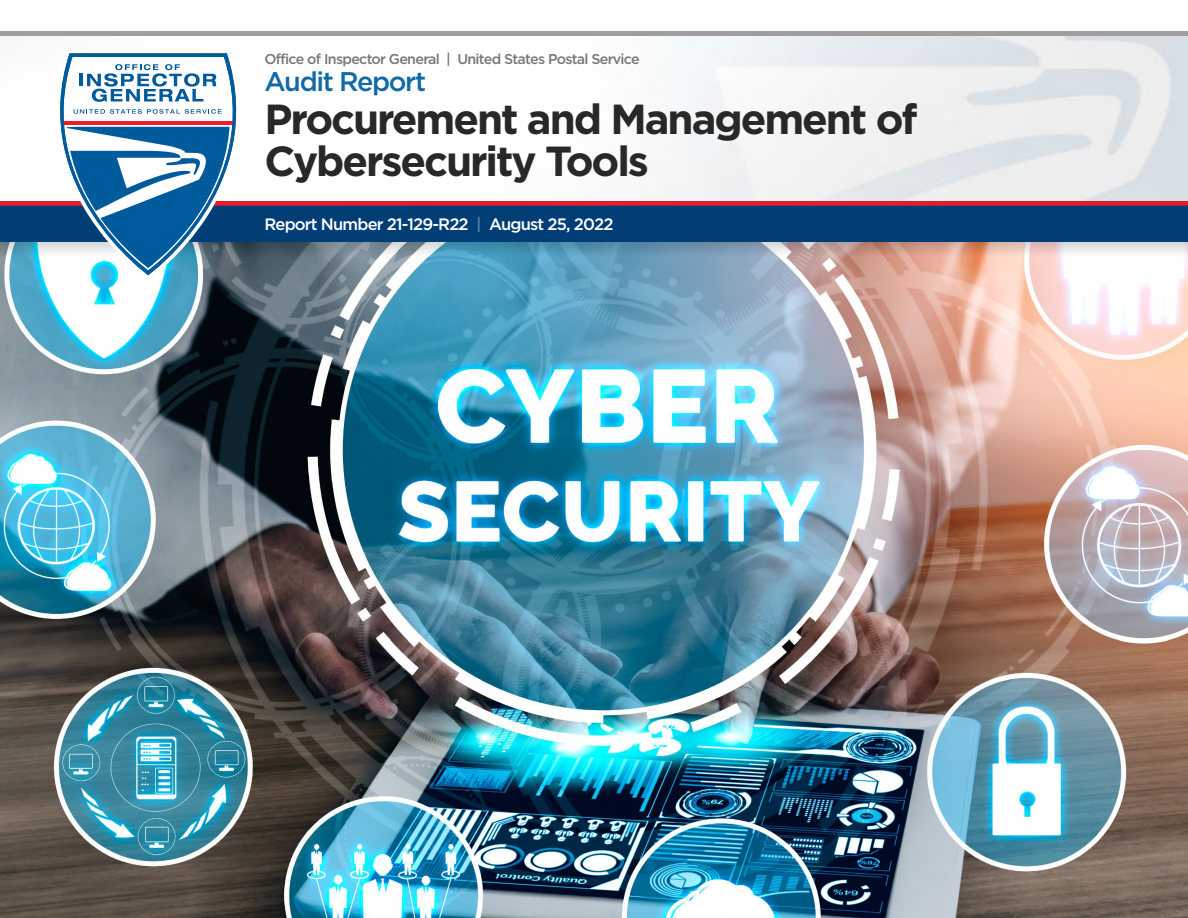
<style>
.page{position:relative;width:1188px;height:918px;background:#fff}
.page>*{position:absolute;margin:0;border:0;box-sizing:border-box;transform-origin:0 0}
.t1{font:700 42px/42px "Gotham";letter-spacing:-.05em;color:#292829}
.t2{font:500 27px "Gotham";letter-spacing:-.05em;color:#1169a6}
.t3{font:500 16.5px "Gotham";letter-spacing:-.05em;color:#fff}
.t4{font:500 14.25px "Gotham";letter-spacing:-.05em;color:#77787b}
.s1{color:#5381b7}
</style>
<div class="page">
<img style="left:0;top:260px;width:1188px;height:658px">
<svg style="left:0;top:242px;width:1188px;height:18px;background:#9da8b1"></svg>
<div style="left:0;top:202px;width:1188px;height:40px;background:#003e75"></div>
<div style="left:0;top:201px;width:1188px;height:5px;background:#ed1b2d"></div>
<svg style="left:43px;top:50px;width:210px;height:230px"></svg>
<svg style="left:26px;top:53px;width:244px;height:222px"></svg>
<svg style="left:74px;top:109px;width:148px;height:5px"></svg>
<hr style="left:0;top:32px;width:1188px;height:4px;background:#9e9e9e">
<p class="t4" style="left:265px;top:51px;width:377px">Office of Inspector General | United States Postal Service</p>
<h2 class="t2" style="left:265px;top:66px;width:163px">Audit Report</h2>
<h1 class="t1" style="left:265px;top:97px;width:654px">Procurement and Management of<br>Cybersecurity Tools</h1>
<p class="t3" style="left:265px;top:215px;width:350px">Report Number 21-129-R22 <span class="s1">|</span> August 25, 2022</p>
</div>
